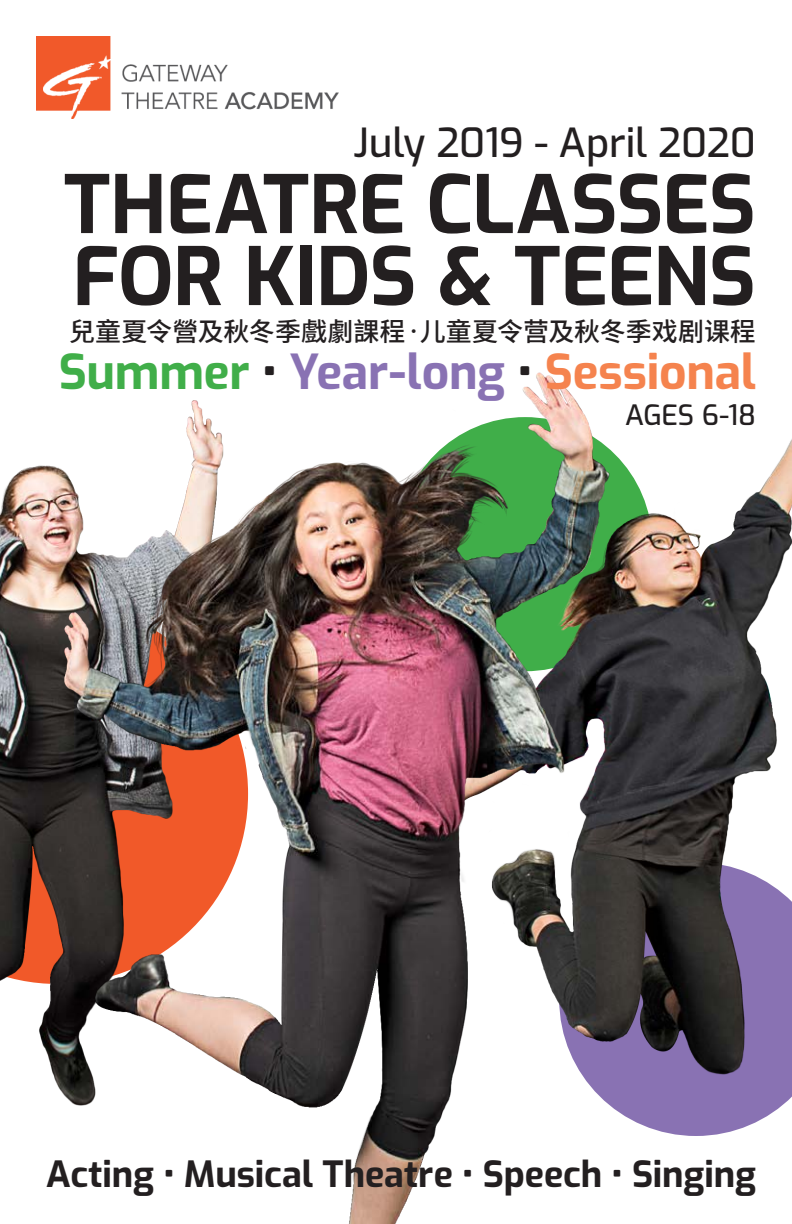
<style>
.page{position:relative;width:792px;height:1224px;background:#fff}
.page>*{position:absolute;margin:0;border:0;box-sizing:border-box;transform-origin:0 0}
.t1{font:700 80px/72px "Exo";letter-spacing:-.01em;color:#231f20}
.t2{font:700 48px "Exo";letter-spacing:-.005em;color:#8972b3}
.t3{font:500 40px "Exo";letter-spacing:-.005em;color:#231f20}
.t4{font:700 36px "Exo";color:#231f20}
.t5{font:500 28px "Exo";letter-spacing:-.01em;color:#231f20}
.t6{font:500 26px "Noto Sans CJ Ksc";color:#231f20}
.s1{color:#40ae49}
.s2{color:#231f20}
.s3{color:#f5834e}
</style>
<div class="page">
<svg style="left:616px;top:1074px;width:176px;height:62px;fill:#8972b3"></svg>
<img style="left:616px;top:439px;width:176px;height:635px">
<img style="left:0;top:465px;width:64px;height:630px">
<img style="left:64px;top:372px;width:552px;height:852px">
<img style="left:36px;top:36px;width:302px;height:83px">
<p class="t3" style="left:354px;top:113px;width:404px">July 2019 - April 2020</p>
<p class="t1" style="left:64px;top:163px;width:694px">THEATRE CLASSES<br>FOR KIDS &amp; TEENS</p>
<p class="t6" style="left:69px;top:317px;width:688px">兒童夏令營及秋冬季戲劇課程•儿童夏令营及秋冬季戏剧课程</p>
<p class="t2" style="left:59px;top:335px;width:699px"><span class="s1">Summer</span> <span class="s2">•</span> Year-long <span class="s2">•</span> <span class="s3">Sessional</span></p>
<p class="t5" style="left:625px;top:394px;width:132px">AGES 6-18</p>
<p class="t4" style="left:46px;top:1146px;width:711px">Acting • Musical Theatre • Speech • Singing</p>
</div>
